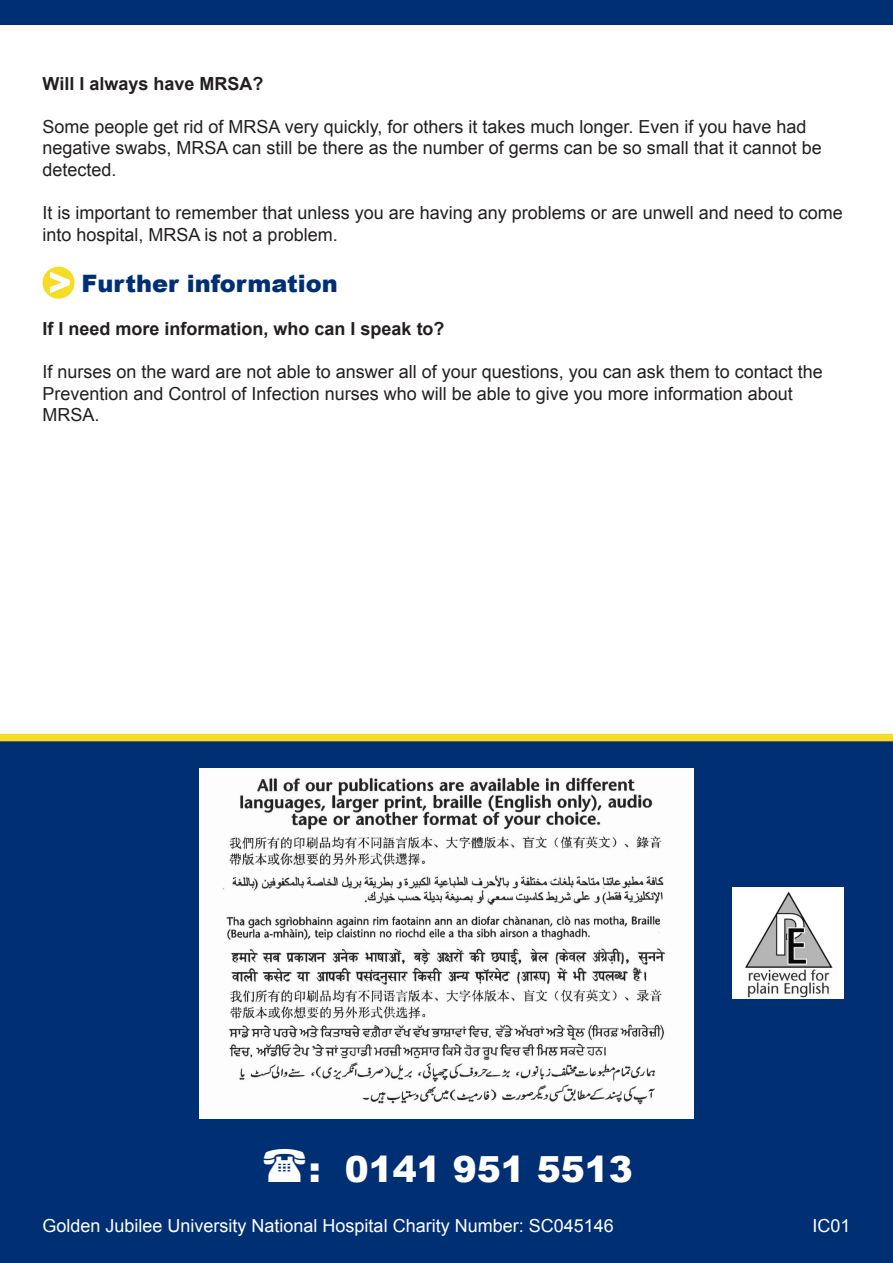
<style>
.page{position:relative;width:893px;height:1263px;background:#fff}
.page>*{position:absolute;margin:0;border:0;box-sizing:border-box;transform-origin:0 0}
.t1{font:900 36px "Arial";color:#fff}
.sub-title{font:900 24px "Arial";color:#002f74}
.t2{font:18px/21.6px "Arial";color:#231f20}
.t3{font:18px "Arial";color:#fff}
.t4{font:700 18px "Arial";color:#231f20}
</style>
<div class="page">
<div style="left:0;top:741px;width:893px;height:522px;background:#002f74"></div>
<img style="left:200px;top:768px;width:493px;height:350px">
<img style="left:733px;top:888px;width:111px;height:111px">
<div style="left:0;top:734px;width:893px;height:7px;background:#f6dc26"></div>
<div style="left:0;top:0;width:893px;height:25px;background:#002f74"></div>
<svg style="left:43px;top:267px;width:32px;height:32px"></svg>
<p class="t4" style="left:43px;top:71px;width:222px">Will I always have MRSA?</p>
<p class="t2" style="left:43px;top:116px;width:781px">Some people get rid of MRSA very quickly, for others it takes much longer. Even if you have had negative swabs, MRSA can still be there as the number of germs can be so small that it cannot be detected.</p>
<p class="t2" style="left:43px;top:202px;width:802px">It is important to remember that unless you are having any problems or are unwell and need to come into hospital, MRSA is not a problem.</p>
<p class="sub-title" style="left:82px;top:266px;width:258px">Further information</p>
<p class="t4" style="left:43px;top:317px;width:404px">If I need more information, who can I speak to?</p>
<p class="t2" style="left:43px;top:361px;width:782px">If nurses on the ward are not able to answer all of your questions, you can ask them to contact the<br>Prevention and Control of Infection nurses who will be able to give you more information about<br>MRSA.</p>
<h1 class="t1" style="left:309px;top:1143px;width:326px">: 0141 951 5513</h1>
<p class="t3" style="left:43px;top:1214px;width:573px">Golden Jubilee University National Hospital Charity Number: SC045146</p>
<p class="t3" style="left:812px;top:1214px;width:40px">IC01</p>
</div>
